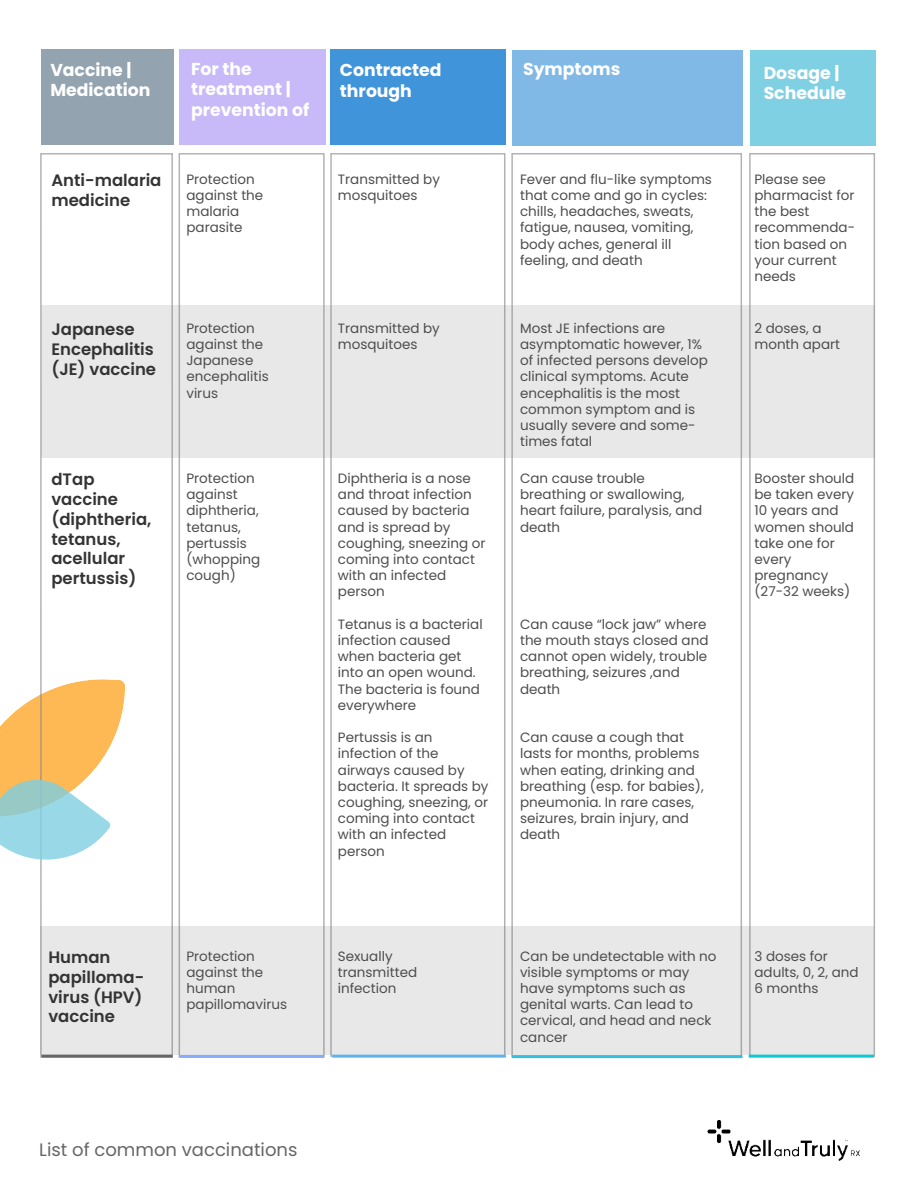
<style>
.page{position:relative;width:918px;height:1188px;background:#fff}
.page>*{position:absolute;margin:0;border:0;box-sizing:border-box;transform-origin:0 0}
.t1{font:18px "Poppins";color:#666}
.t2{font:700 17.25px/20.7px "Poppins";color:#fff}
.t3{font:600 16.5px/19.8px "Poppins";color:#333}
.t4{font:13.5px/16.2px "Poppins";color:#4d4d4d}
</style>
<div class="page">
<div style="left:41px;top:305px;width:834px;height:152px;background:#e8e8e8"></div>
<div style="left:750px;top:50px;width:126px;height:95px;background:#80d0e3"></div>
<div style="left:512px;top:50px;width:231px;height:95px;background:#80b8e6"></div>
<div style="left:331px;top:50px;width:175px;height:95px;background:#4095da"></div>
<div style="left:41px;top:50px;width:132px;height:95px;background:#93a3af"></div>
<div style="left:179px;top:50px;width:146px;height:95px;background:#c8b9f9"></div>
<div style="left:749px;top:153px;width:126px;height:904px;border:2px solid #808080"></div>
<div style="left:330px;top:153px;width:175px;height:904px;border:2px solid #808080"></div>
<div style="left:179px;top:153px;width:146px;height:905px;border:2px solid #808080"></div>
<div style="left:40px;top:153px;width:133px;height:905px;border:2px solid #808080"></div>
<div style="left:511px;top:153px;width:231px;height:904px;border:2px solid #808080"></div>
<div style="left:40px;top:926px;width:833px;height:128px;background:#e8e8e8"></div>
<svg style="left:0;top:679px;width:125px;height:181px"></svg>
<img style="left:707px;top:1120px;width:153px;height:41px">
<hr style="left:749px;top:1055px;width:125px;height:3px;background:#0bc9d5">
<hr style="left:41px;top:1055px;width:132px;height:3px;background:#666">
<hr style="left:179px;top:1055px;width:145px;height:3px;background:#88aafa">
<hr style="left:332px;top:1055px;width:174px;height:3px;background:#5eb4ee">
<hr style="left:512px;top:1055px;width:230px;height:3px;background:#35bfe1">
<p class="t2" style="left:50px;top:61px;width:102px">Vaccine |<br>Medication</p>
<p class="t2" style="left:191px;top:60px;width:120px">For the treatment | prevention of</p>
<p class="t2" style="left:340px;top:61px;width:103px">Contracted through</p>
<p class="t2" style="left:523px;top:60px;width:99px">Symptoms</p>
<p class="t2" style="left:764px;top:64px;width:84px">Dosage |<br>Schedule</p>
<p class="t3" style="left:51px;top:171px;width:112px">Anti-malaria medicine</p>
<p class="t4" style="left:186px;top:171px;width:78px">Protection against the malaria parasite</p>
<p class="t4" style="left:338px;top:171px;width:104px">Transmitted by mosquitoes</p>
<p class="t4" style="left:520px;top:171px;width:193px">Fever and flu-like symptoms that come and go in cycles: chills, headaches, sweats, fatigue, nausea, vomiting, body aches, general ill feeling, and death</p>
<p class="t4" style="left:754px;top:171px;width:102px">Please see pharmacist for the best recommenda&shy;tion based on your current needs</p>
<p class="t3" style="left:51px;top:320px;width:106px">Japanese<br>Encephalitis (JE) vaccine</p>
<p class="t3" style="left:51px;top:470px;width:101px">dTap vaccine (diphtheria, tetanus, acellular pertussis)</p>
<p class="t4" style="left:186px;top:320px;width:84px">Protection against the<br>Japanese encephalitis virus</p>
<p class="t4" style="left:186px;top:470px;width:75px">Protection against diphtheria, tetanus, pertussis (whopping cough)</p>
<p class="t4" style="left:338px;top:320px;width:104px">Transmitted by mosquitoes</p>
<p class="t4" style="left:520px;top:320px;width:189px">Most JE infections are asymptomatic however, 1% of infected persons develop clinical symptoms. Acute encephalitis is the most common symptom and is usually severe and some&shy;times fatal</p>
<p class="t4" style="left:754px;top:320px;width:87px">2 doses, a month apart</p>
<p class="t4" style="left:754px;top:470px;width:101px">Booster should be taken every<br>10 years and women should take one for every pregnancy (27-32 weeks)</p>
<p class="t4" style="left:338px;top:470px;width:149px">Diphtheria is a nose and throat infection caused by bacteria and is spread by coughing, sneezing or coming into contact with an infected person</p>
<p class="t4" style="left:338px;top:616px;width:146px">Tetanus is a bacterial infection caused when bacteria get into an open wound.<br>The bacteria is found everywhere</p>
<p class="t4" style="left:338px;top:730px;width:152px">Pertussis is an infection of the airways caused by bacteria. It spreads by coughing, sneezing, or coming into contact with an infected person</p>
<p class="t4" style="left:520px;top:470px;width:184px">Can cause trouble breathing or swallowing, heart failure, paralysis, and death</p>
<p class="t4" style="left:520px;top:616px;width:190px">Can cause “lock jaw” where the mouth stays closed and cannot open widely, trouble breathing, seizures ,and death</p>
<p class="t4" style="left:520px;top:730px;width:185px">Can cause a cough that lasts for months, problems when eating, drinking and breathing (esp. for babies), pneumonia. In rare cases, seizures, brain injury, and death</p>
<p class="t3" style="left:48px;top:948px;width:97px">Human papilloma&shy;virus (HPV) vaccine</p>
<p class="t4" style="left:186px;top:948px;width:102px">Protection against the human papillomavirus</p>
<p class="t4" style="left:338px;top:948px;width:81px">Sexually transmitted infection</p>
<p class="t4" style="left:520px;top:948px;width:198px">Can be undetectable with no visible symptoms or may have symptoms such as genital warts. Can lead to cervical, and head and neck cancer</p>
<p class="t4" style="left:754px;top:948px;width:106px">3 doses for adults, 0, 2, and<br>6 months</p>
<h1 class="t1" style="left:39px;top:1140px;width:260px">List of common vaccinations</h1>
</div>
